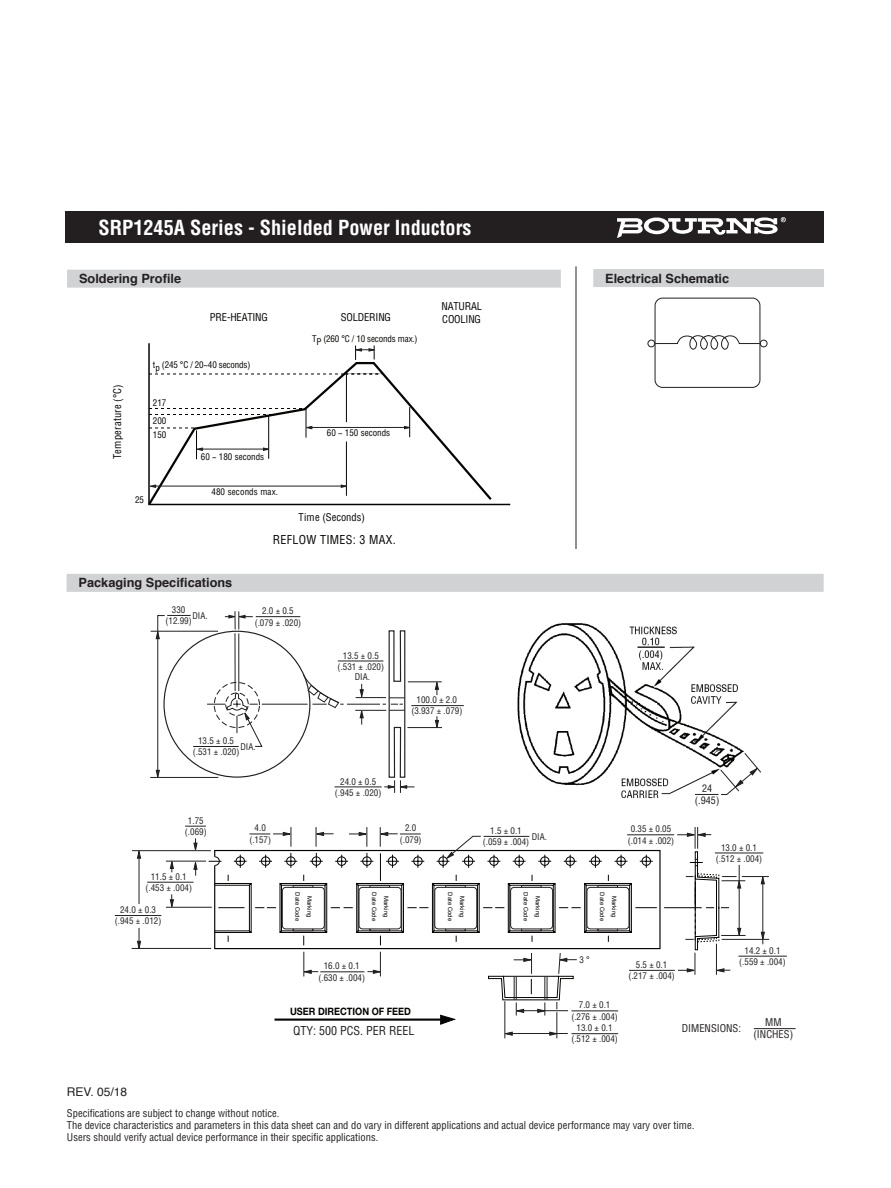
<style>
.page{position:relative;width:891px;height:1188px;background:#fff}
.page>*{position:absolute;margin:0;border:0;box-sizing:border-box;transform-origin:0 0}
.t1{font:700 condensed 22.5px "Helvetica";color:#fff}
.t2{font:700 condensed 20.25px "Helvetica";color:#fff}
.t3{font:700 12.75px "Helvetica";color:#231f20}
.t4{font:condensed 12px "Helvetica";color:#231f20}
.t5{font:condensed 12px "Helvetica";letter-spacing:.025em;color:#040503}
.t6{font:12px "Helvetica";color:#231f20}
.negative_type_header{font:condensed 10.5px "Helvetica";color:#231f20}
.t7{font:condensed 10.5px/12.6px "Helvetica";letter-spacing:-.015em;color:#040503}
.t8{font:condensed 10.5px "Helvetica";letter-spacing:.025em;color:#040503}
.t9{font:700 10.2px "Helvetica Neue";color:#040503;scale:.9 1}
.t10{font:condensed 10.2px/12.6px "Helvetica";color:#231f20;text-align:center}
.t11{font:condensed 9px/11.2px "Helvetica";color:#231f20;text-align:center}
.t12{font:condensed 9px "Helvetica";letter-spacing:-.015em;color:#040503}
.t13{font:condensed 9px "Helvetica";letter-spacing:.015em;color:#040503}
.t14{font:6px/12px "Helvetica";color:#040503;text-align:center}
</style>
<div class="page">
<div style="left:65px;top:212px;width:759px;height:31px;background:#231f20"></div>
<svg style="left:617px;top:217px;width:169px;height:21px"></svg>
<hr style="left:275px;top:1019px;width:168px;height:2px;background:#040503">
<svg style="left:440px;top:1015px;width:15px;height:10px"></svg>
<svg style="left:214px;top:945px;width:360px;height:56px"></svg>
<svg style="left:185px;top:826px;width:472px;height:119px"></svg>
<hr style="left:147px;top:882px;width:47px;height:1px;background:#231f20">
<hr style="left:166px;top:861px;width:40px;height:1px;background:#231f20">
<hr style="left:166px;top:907px;width:46px;height:1px;background:#231f20">
<svg style="left:170px;top:894px;width:4px;height:14px"></svg>
<svg style="left:170px;top:860px;width:4px;height:12px"></svg>
<hr style="left:132px;top:850px;width:79px;height:1px;background:#231f20">
<hr style="left:132px;top:948px;width:79px;height:1px;background:#231f20">
<svg style="left:137px;top:850px;width:4px;height:9px"></svg>
<svg style="left:137px;top:928px;width:4px;height:21px"></svg>
<hr style="left:139px;top:856px;width:1px;height:48px;background:#231f20">
<hr style="left:115px;top:915px;width:46px;height:1px;background:#231f20">
<hr style="left:572px;top:1010px;width:46px;height:1px;background:#231f20">
<hr style="left:572px;top:1033px;width:46px;height:1px;background:#231f20">
<hr style="left:320px;top:971px;width:44px;height:1px;background:#231f20">
<svg style="left:302px;top:952px;width:16px;height:24px"></svg>
<svg style="left:367px;top:952px;width:15px;height:24px"></svg>
<hr style="left:235px;top:634px;width:1px;height:57px;background:#231f20">
<hr style="left:239px;top:634px;width:1px;height:57px;background:#231f20">
<svg style="left:207px;top:682px;width:56px;height:65px"></svg>
<hr style="left:335px;top:787px;width:47px;height:1px;background:#231f20">
<svg style="left:225px;top:612px;width:28px;height:17px"></svg>
<hr style="left:256px;top:616px;width:44px;height:1px;background:#231f20">
<hr style="left:408px;top:682px;width:34px;height:1px;background:#231f20">
<hr style="left:407px;top:727px;width:35px;height:1px;background:#231f20">
<svg style="left:435px;top:716px;width:4px;height:13px"></svg>
<svg style="left:435px;top:681px;width:4px;height:14px"></svg>
<hr style="left:411px;top:705px;width:53px;height:1px;background:#231f20">
<hr style="left:151px;top:631px;width:67px;height:1px;background:#231f20">
<hr style="left:150px;top:777px;width:68px;height:1px;background:#231f20">
<svg style="left:156px;top:615px;width:35px;height:162px"></svg>
<hr style="left:193px;top:746px;width:46px;height:1px;background:#231f20">
<hr style="left:338px;top:661px;width:45px;height:1px;background:#231f20">
<hr style="left:356px;top:697px;width:30px;height:1px;background:#231f20">
<hr style="left:355px;top:710px;width:31px;height:1px;background:#231f20">
<svg style="left:360px;top:684px;width:4px;height:14px"></svg>
<svg style="left:360px;top:709px;width:4px;height:16px"></svg>
<hr style="left:262px;top:704px;width:46px;height:1px;background:#231f20">
<svg style="left:303px;top:674px;width:41px;height:35px"></svg>
<hr style="left:347px;top:704px;width:33px;height:1px;background:#231f20">
<svg style="left:383px;top:630px;width:31px;height:163px"></svg>
<img style="left:517px;top:623px;width:227px;height:176px">
<svg style="left:695px;top:753px;width:66px;height:42px"></svg>
<svg style="left:503px;top:953px;width:74px;height:85px"></svg>
<hr style="left:664px;top:907px;width:38px;height:1px;background:#040503">
<hr style="left:627px;top:834px;width:47px;height:1px;background:#231f20">
<hr style="left:629px;top:970px;width:46px;height:1px;background:#231f20">
<hr style="left:738px;top:956px;width:49px;height:1px;background:#231f20">
<svg style="left:677px;top:827px;width:92px;height:148px"></svg>
<div style="left:67px;top:574px;width:757px;height:18px;background:#d1d2d4"></div>
<hr style="left:754px;top:1028px;width:42px;height:1px;background:#231f20">
<div style="left:67px;top:270px;width:494px;height:18px;background:#d1d2d4"></div>
<svg style="left:148px;top:361px;width:346px;height:145px"></svg>
<svg style="left:149px;top:373px;width:233px;height:2px"></svg>
<hr style="left:409px;top:407px;width:1px;height:30px;background:#040503">
<svg style="left:404px;top:426px;width:8px;height:3px"></svg>
<hr style="left:312px;top:427px;width:97px;height:1px;background:#231f20">
<svg style="left:149px;top:408px;width:163px;height:51px"></svg>
<hr style="left:202px;top:449px;width:66px;height:1px;background:#231f20">
<svg style="left:355px;top:346px;width:20px;height:14px"></svg>
<hr style="left:346px;top:441px;width:1px;height:55px;background:#040503">
<svg style="left:149px;top:485px;width:7px;height:3px"></svg>
<svg style="left:341px;top:485px;width:7px;height:3px"></svg>
<hr style="left:156px;top:486px;width:190px;height:1px;background:#231f20">
<hr style="left:346px;top:374px;width:1px;height:48px;background:#040503">
<div style="left:593px;top:269px;width:231px;height:18px;background:#d1d2d4"></div>
<svg style="left:647px;top:297px;width:121px;height:91px"></svg>
<hr style="left:576px;top:266px;width:1px;height:283px;background:#231f20">
<p class="t1" style="left:97px;top:213px;width:148px">SRF0504 Series</p>
<p class="t1" style="left:263px;top:213px;width:96px">Line Filter</p>
<p class="t2" style="left:98px;top:215px;width:374px">SRP1245A Seri - Shielded Power Inductors</p>
<p class="t3" style="left:79px;top:268px;width:104px">Soldering Profile</p>
<p class="t7" style="left:210px;top:311px;width:59px">PRE-HEATING</p>
<p class="t7" style="left:341px;top:311px;width:52px">SOLDERING</p>
<p class="t7" style="left:441px;top:300px;width:42px">NATURAL<br>COOLING</p>
<p class="t12" style="left:312px;top:333px;width:107px">TP (260 °C / 10 seconds max.)</p>
<p class="t8" style="left:111px;top:459px;width:76px;rotate:-90deg">Temperature (°C)</p>
<p class="t12" style="left:153px;top:359px;width:99px">tp (245 °C / 20~40 seconds)</p>
<p class="t12" style="left:153px;top:397px;width:15px">217</p>
<p class="t12" style="left:153px;top:415px;width:15px">200</p>
<p class="t12" style="left:153px;top:429px;width:15px">150</p>
<p class="t12" style="left:135px;top:494px;width:10px">25</p>
<p class="t12" style="left:201px;top:451px;width:65px">60 ~ 180 seconds</p>
<p class="t13" style="left:211px;top:486px;width:68px">480 seconds max.</p>
<p class="t12" style="left:327px;top:427px;width:65px">60 ~ 150 seconds</p>
<p class="t7" style="left:299px;top:510px;width:68px">Time (Seconds)</p>
<p class="t5" style="left:273px;top:532px;width:124px">REFLOW TIMES: 3 MAX.</p>
<p class="t3" style="left:79px;top:573px;width:155px">Packaging Specifications</p>
<p class="t11" style="left:166px;top:604px;width:28px">330 (12.99)</p>
<p class="t11" style="left:192px;top:610px;width:17px">DIA.</p>
<p class="t11" style="left:255px;top:605px;width:48px">2.0 ± 0.5 (.079 ± .020)</p>
<p class="t11" style="left:193px;top:735px;width:48px">13.5 ± 0.5 (.531 ± .020)</p>
<p class="t11" style="left:240px;top:741px;width:17px">DIA.</p>
<p class="t11" style="left:338px;top:650px;width:48px">13.5 ± 0.5 (.531 ± .020)</p>
<p class="t11" style="left:355px;top:671px;width:17px">DIA.</p>
<p class="t11" style="left:335px;top:776px;width:48px">24.0 ± 0.5 (.945 ± .020)</p>
<p class="t11" style="left:411px;top:694px;width:52px">100.0 ± 2.0 (3.937 ± .079)</p>
<p class="t11" style="left:185px;top:815px;width:23px">1.75 (.069)</p>
<p class="t11" style="left:400px;top:822px;width:23px">2.0 (.079)</p>
<p class="t11" style="left:532px;top:831px;width:17px">DIA.</p>
<p class="t11" style="left:249px;top:822px;width:23px">4.0 (.157)</p>
<p class="t11" style="left:483px;top:825px;width:48px">1.5 ± 0.1 (.059 ± .004)</p>
<p class="t3" style="left:605px;top:268px;width:126px">Electrical Schematic</p>
<p class="t11" style="left:628px;top:823px;width:48px">0.35 ± 0.05 (.014 ± .002)</p>
<p class="t10" style="left:695px;top:781px;width:26px">24 (.945)</p>
<p class="t11" style="left:716px;top:842px;width:48px">13.0 ± 0.1 (.512 ± .004)</p>
<p class="t11" style="left:146px;top:871px;width:48px">11.5 ± 0.1 (.453 ± .004)</p>
<p class="t11" style="left:115px;top:904px;width:48px">24.0 ± 0.3 (.945 ± .012)</p>
<p class="t6" style="left:67px;top:1083px;width:62px">REV. 05/18</p>
<p class="t14" style="left:316px;top:892px;width:30px;rotate:90deg">Marking<br>Date Code</p>
<p class="t14" style="left:392px;top:892px;width:30px;rotate:90deg">Marking<br>Date Code</p>
<p class="t14" style="left:468px;top:892px;width:30px;rotate:90deg">Marking<br>Date Code</p>
<p class="t14" style="left:544px;top:892px;width:30px;rotate:90deg">Marking<br>Date Code</p>
<p class="t14" style="left:620px;top:892px;width:30px;rotate:90deg">Marking<br>Date Code</p>
<p class="t11" style="left:319px;top:960px;width:48px">16.0 ± 0.1 (.630 ± .004)</p>
<p class="t11" style="left:579px;top:954px;width:12px">3 °</p>
<p class="t11" style="left:628px;top:959px;width:48px">5.5 ± 0.1 (.217 ± .004)</p>
<p class="t11" style="left:739px;top:945px;width:48px">14.2 ± 0.1 (.559 ± .004)</p>
<p class="t9" style="left:290px;top:1004px;width:136px">USER DIRECTION OF FEED</p>
<p class="t4" style="left:293px;top:1023px;width:123px">QTY: 500 PCS. PER REEL</p>
<p class="t11" style="left:571px;top:999px;width:48px">7.0 ± 0.1 (.276 ± .004)<br>13.0 ± 0.1 (.512 ± .004)</p>
<p class="negative_type_header" style="left:682px;top:1021px;width:61px">DIMENSIONS:</p>
<p class="negative_type_header" style="left:765px;top:1015px;width:18px">MM</p>
<p class="negative_type_header" style="left:754px;top:1028px;width:41px">(INCHES)</p>
<p class="negative_type_header" style="left:67px;top:1107px;width:214px">Specifications are subject to change without notice.</p>
<p class="negative_type_header" style="left:67px;top:1119px;width:629px">The device characteristics and parameters in this data sheet can and do vary in different applications and actual device performance may vary over time.</p>
<p class="negative_type_header" style="left:67px;top:1131px;width:313px">Users should verify actual device performance in their specific applications.</p>
</div>
